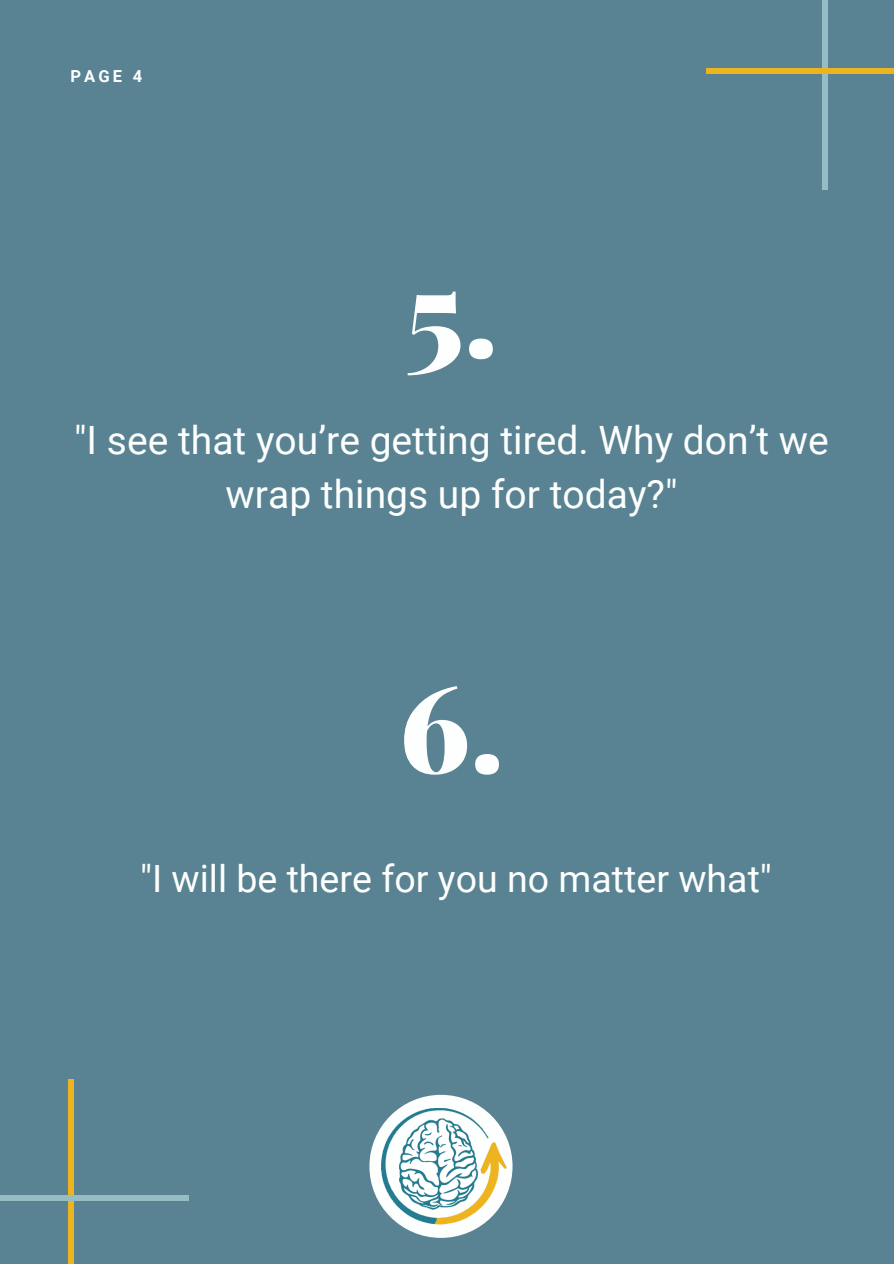
<style>
.page{position:relative;width:894px;height:1264px;background:#fff}
.page>*{position:absolute;margin:0;border:0;box-sizing:border-box;transform-origin:0 0}
.t1{font:900 120.15px "Playfair Display";color:#fdfefe}
.t2{font:39px/54px "Roboto";color:#fdfefe;text-align:center}
.t3{font:37.5px "Roboto";color:#fdfefe}
.t4{font:700 16.5px "Roboto";color:#fff}
</style>
<div class="page">
<div style="left:0;top:0;width:893px;height:1263px;background:#598392"></div>
<div style="left:822px;top:0;width:6px;height:190px;background:#96bcc4"></div>
<div style="left:706px;top:68px;width:187px;height:6px;background:#edb420"></div>
<div style="left:68px;top:1079px;width:5px;height:184px;background:#edb420"></div>
<div style="left:0;top:1195px;width:189px;height:6px;background:#96bcc4"></div>
<div style="left:369px;top:1094px;width:143px;height:143px;background:#fdfefe;border-radius:50%"></div>
<img style="left:381px;top:1108px;width:125px;height:116px">
<p class="t4" style="left:70px;top:67px;width:73px">PAGE 4</p>
<p class="t1" style="left:405px;top:227px;width:94px">5.</p>
<p class="t2" style="left:74px;top:414px;width:756px">"I see that you’re getting tired. Why don’t we wrap things up for today?"</p>
<p class="t1" style="left:399px;top:643px;width:106px">6.</p>
<p class="t3" style="left:140px;top:857px;width:633px">"I will be there for you no matter what"</p>
</div>
